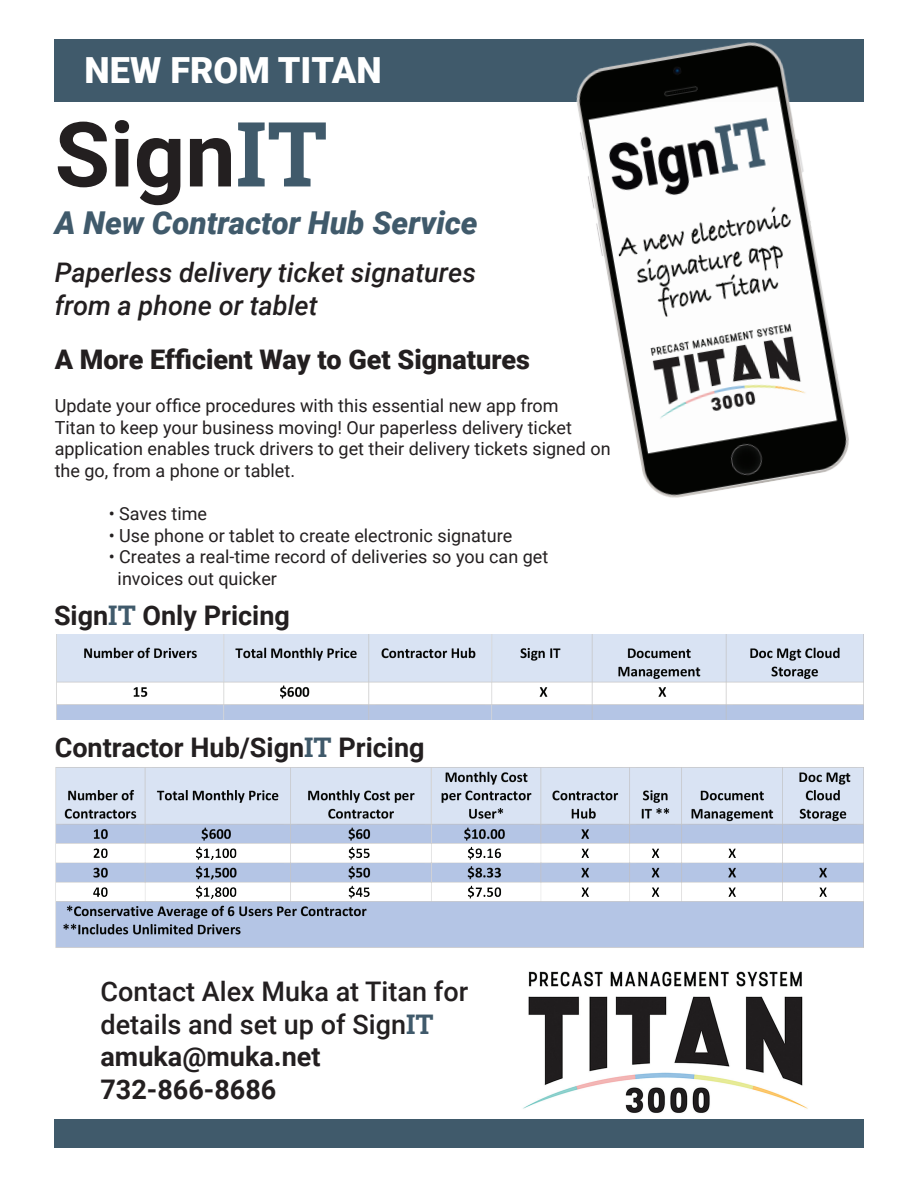
<style>
.page{position:relative;width:918px;height:1188px;background:#fff}
.page>*{position:absolute;margin:0;border:0;box-sizing:border-box;transform-origin:0 0}
.t1{font:700 90px "Roboto";color:#231f20}
.t2{font:900 36px "Roboto";color:#fff}
.t3{font:italic 900 31.5px "Roboto";color:#405a6b}
.t4{font:500 27px/32.4px "Roboto";color:#231f20}
.t5{font:italic 500 27px/32.4px "Roboto";color:#231f20}
.t6{font:700 27px "Roboto";color:#231f20}
.t7{font:900 27px "Roboto";color:#231f20}
.t8{font:18px/21.6px "Roboto";color:#231f20}
.s1{font-family:"Roboto Slab";color:#405a6b}
.s2{font-family:"Roboto Slab";font-weight:700;color:#405a6b}
.s3{font-weight:700}
</style>
<div class="page">
<div style="left:54px;top:40px;width:810px;height:62px;background:#405a6b"></div>
<img style="left:523px;top:971px;width:285px;height:142px">
<img style="left:556px;top:39px;width:308px;height:459px">
<div style="left:55px;top:1119px;width:809px;height:29px;background:#405a6b"></div>
<img style="left:55px;top:767px;width:808px;height:181px">
<img style="left:56px;top:635px;width:807px;height:84px">
<h2 class="t2" style="left:85px;top:45px;width:299px">NEW FROM TITAN</h2>
<h1 class="t1" style="left:55px;top:91px;width:274px">Sign<span class="s1">IT</span></h1>
<h3 class="t3" style="left:55px;top:201px;width:424px">A New Contractor Hub Service</h3>
<h3 class="t5" style="left:55px;top:256px;width:423px">Paperless delivery ticket signatures from a phone or tablet</h3>
<h3 class="t7" style="left:55px;top:340px;width:477px">A More Efficient Way to Get Signatures</h3>
<p class="t8" style="left:55px;top:394px;width:557px">Update your office procedures with this essential new app from<br>Titan to keep your business moving! Our paperless delivery ticket application enables truck drivers to get their delivery tickets signed on the go, from a phone or tablet.</p>
<p class="t8" style="left:109px;top:502px;width:100px">• Saves time</p>
<p class="t8" style="left:109px;top:524px;width:405px">• Use phone or tablet to create electronic signature</p>
<p class="t8" style="left:118px;top:545px;width:432px;text-indent:-9px">• Creates a real-time record of deliveries so you can get invoices out quicker</p>
<h3 class="t6" style="left:54px;top:597px;width:237px">Sign<span class="s1">IT</span> Only Pricing</h3>
<h3 class="t6" style="left:55px;top:728px;width:371px">Contractor Hub/Sign<span class="s1">IT</span> Pricing</h3>
<h3 class="t4" style="left:100px;top:975px;width:369px">Contact Alex Muka at Titan for details and set up of Sign<span class="s2">IT </span><span class="s3">amuka@muka.net<br>732-866-8686</span></h3>
</div>
